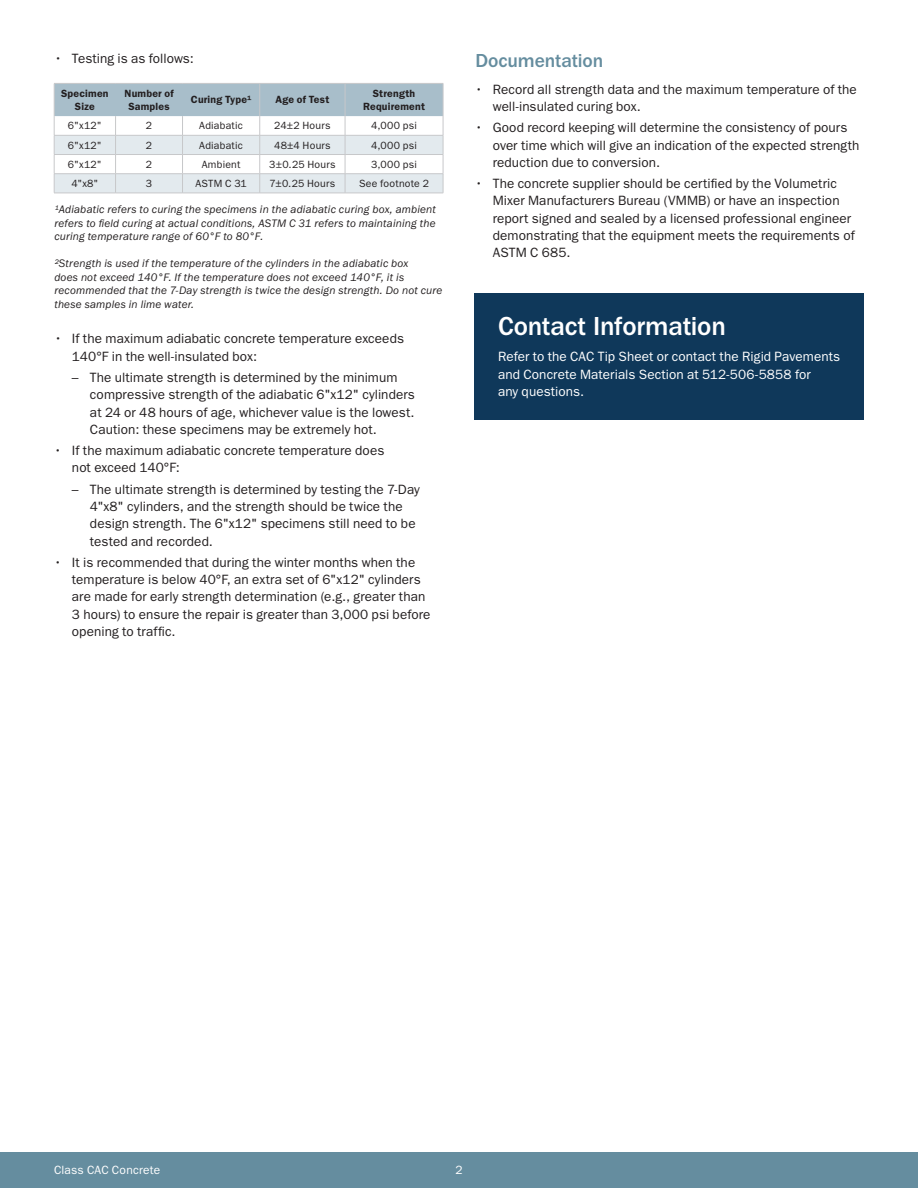
<style>
.page{position:relative;width:918px;height:1188px;background:#fff}
.page>*{position:absolute;margin:0;border:0;box-sizing:border-box;transform-origin:0 0}
.t1{font:500 27px "ITC Franklin Gothic Std";letter-spacing:-.01em;color:#fff}
.t2{font:500 19.5px "ITC Franklin Gothic Std";letter-spacing:-.005em;color:#658d9f}
.t3{font:13.5px/17.2px "ITC Franklin Gothic Std";letter-spacing:.005em;color:#231f20}
.t4{font:13.5px/17.2px "ITC Franklin Gothic Std";letter-spacing:.005em;color:#fff}
.t5{font:12px "ITC Franklin Gothic Std";letter-spacing:.015em;color:#fff}
.t6{font:italic 11.25px/13.5px "ITC Franklin Gothic Std";letter-spacing:.015em;color:#231f20;text-align:justify}
.t7{font:10.5px "ITC Franklin Gothic Std";letter-spacing:.02em;color:#231f20}
.t8{font:600 10.5px/13.5px "ITC Franklin Gothic Std";letter-spacing:.02em;color:#231f20;text-align:center}
</style>
<div class="page">
<div style="left:0;top:1152px;width:918px;height:36px;background:#658d9f"></div>
<div style="left:475px;top:293px;width:389px;height:126px;background:#0f385a"></div>
<svg style="left:54px;top:83px;width:390px;height:110px"></svg>
<hr style="left:260px;top:173px;width:85px;height:1px;background:#c7c8ca">
<hr style="left:345px;top:173px;width:98px;height:1px;background:#c7c8ca">
<hr style="left:54px;top:193px;width:62px;height:1px;background:#c7c8ca">
<hr style="left:116px;top:193px;width:67px;height:1px;background:#c7c8ca">
<hr style="left:183px;top:193px;width:77px;height:1px;background:#c7c8ca">
<hr style="left:260px;top:193px;width:85px;height:1px;background:#c7c8ca">
<hr style="left:345px;top:193px;width:98px;height:1px;background:#c7c8ca">
<p class="t3" style="left:54px;top:50px;width:141px">• Testing is as follows:</p>
<p class="t8" style="left:61px;top:86px;width:49px">Specimen<br>Size</p>
<p class="t8" style="left:125px;top:86px;width:51px">Number of<br>Samples</p>
<p class="t8" style="left:191px;top:93px;width:62px">Curing Type¹</p>
<p class="t8" style="left:275px;top:93px;width:55px">Age of Test</p>
<p class="t8" style="left:363px;top:86px;width:63px">Strength<br>Requirement</p>
<p class="t7" style="left:68px;top:120px;width:35px">6"x12"</p>
<p class="t7" style="left:146px;top:120px;width:8px">2</p>
<p class="t7" style="left:199px;top:120px;width:45px">Adiabatic</p>
<p class="t7" style="left:274px;top:120px;width:58px">24±2 Hours</p>
<p class="t7" style="left:371px;top:120px;width:47px">4,000 psi</p>
<p class="t7" style="left:68px;top:139px;width:35px">6"x12"</p>
<p class="t7" style="left:146px;top:139px;width:8px">2</p>
<p class="t7" style="left:199px;top:139px;width:45px">Adiabatic</p>
<p class="t7" style="left:274px;top:139px;width:58px">48±4 Hours</p>
<p class="t7" style="left:371px;top:139px;width:47px">4,000 psi</p>
<p class="t7" style="left:68px;top:158px;width:35px">6"x12"</p>
<p class="t7" style="left:146px;top:158px;width:8px">2</p>
<p class="t7" style="left:202px;top:158px;width:40px">Ambient</p>
<p class="t7" style="left:269px;top:158px;width:68px">3±0.25 Hours</p>
<p class="t7" style="left:371px;top:158px;width:47px">3,000 psi</p>
<p class="t7" style="left:71px;top:177px;width:29px">4"x8"</p>
<p class="t7" style="left:146px;top:177px;width:8px">3</p>
<p class="t7" style="left:195px;top:177px;width:53px">ASTM C 31</p>
<p class="t7" style="left:270px;top:177px;width:67px">7±0.25 Hours</p>
<p class="t7" style="left:359px;top:177px;width:71px">See footnote 2</p>
<p class="t6" style="left:54px;top:203px;width:383px">¹Adiabatic refers to curing the specimens in the adiabatic curing box, ambient refers to field curing at actual conditions, ASTM C 31 refers to maintaining the curing temperature range of 60°F to 80°F.</p>
<p class="t6" style="left:54px;top:257px;width:390px;text-align:left">²Strength is used if the temperature of the cylinders in the adiabatic box<br>does not exceed 140°F. If the temperature does not exceed 140°F, it is recommended that the 7-Day strength is twice the design strength. Do not cure these samples in lime water.</p>
<p class="t3" style="left:72px;top:330px;width:334px;text-indent:-18px">• If the maximum adiabatic concrete temperature exceeds<br>140°F in the well-insulated box:</p>
<p class="t3" style="left:90px;top:369px;width:327px;text-indent:-18px">– The ultimate strength is determined by the minimum compressive strength of the adiabatic 6"x12" cylinders at 24 or 48 hours of age, whichever value is the lowest.<br>Caution: these specimens may be extremely hot.</p>
<p class="t3" style="left:72px;top:442px;width:314px;text-indent:-18px">• If the maximum adiabatic concrete temperature does not exceed 140°F:</p>
<p class="t3" style="left:90px;top:481px;width:332px;text-indent:-18px">– The ultimate strength is determined by testing the 7-Day 4"x8" cylinders, and the strength should be twice the design strength. The 6"x12" specimens still need to be tested and recorded.</p>
<p class="t3" style="left:72px;top:554px;width:360px;text-indent:-18px">• It is recommended that during the winter months when the temperature is below 40°F, an extra set of 6"x12" cylinders are made for early strength determination (e.g., greater than 3 hours) to ensure the repair is greater than 3,000 psi before opening to traffic.</p>
<h2 class="t2" style="left:475px;top:50px;width:129px">Documentation</h2>
<p class="t3" style="left:493px;top:81px;width:366px;text-indent:-18px">• Record all strength data and the maximum temperature of the well-insulated curing box.</p>
<p class="t3" style="left:493px;top:119px;width:368px;text-indent:-18px">• Good record keeping will determine the consistency of pours over time which will give an indication of the expected strength reduction due to conversion.</p>
<p class="t3" style="left:493px;top:175px;width:363px;text-indent:-18px">• The concrete supplier should be certified by the Volumetric Mixer Manufacturers Bureau (VMMB) or have an inspection report signed and sealed by a licensed professional engineer demonstrating that the equipment meets the requirements of ASTM C 685.</p>
<h1 class="t1" style="left:498px;top:311px;width:229px">Contact Information</h1>
<p class="t4" style="left:498px;top:348px;width:344px">Refer to the CAC Tip Sheet or contact the Rigid Pavements and Concrete Materials Section at 512-506-5858 for<br>any questions.</p>
<p class="t5" style="left:54px;top:1163px;width:108px">Class CAC Concrete</p>
<p class="t5" style="left:455px;top:1163px;width:9px">2</p>
</div>
